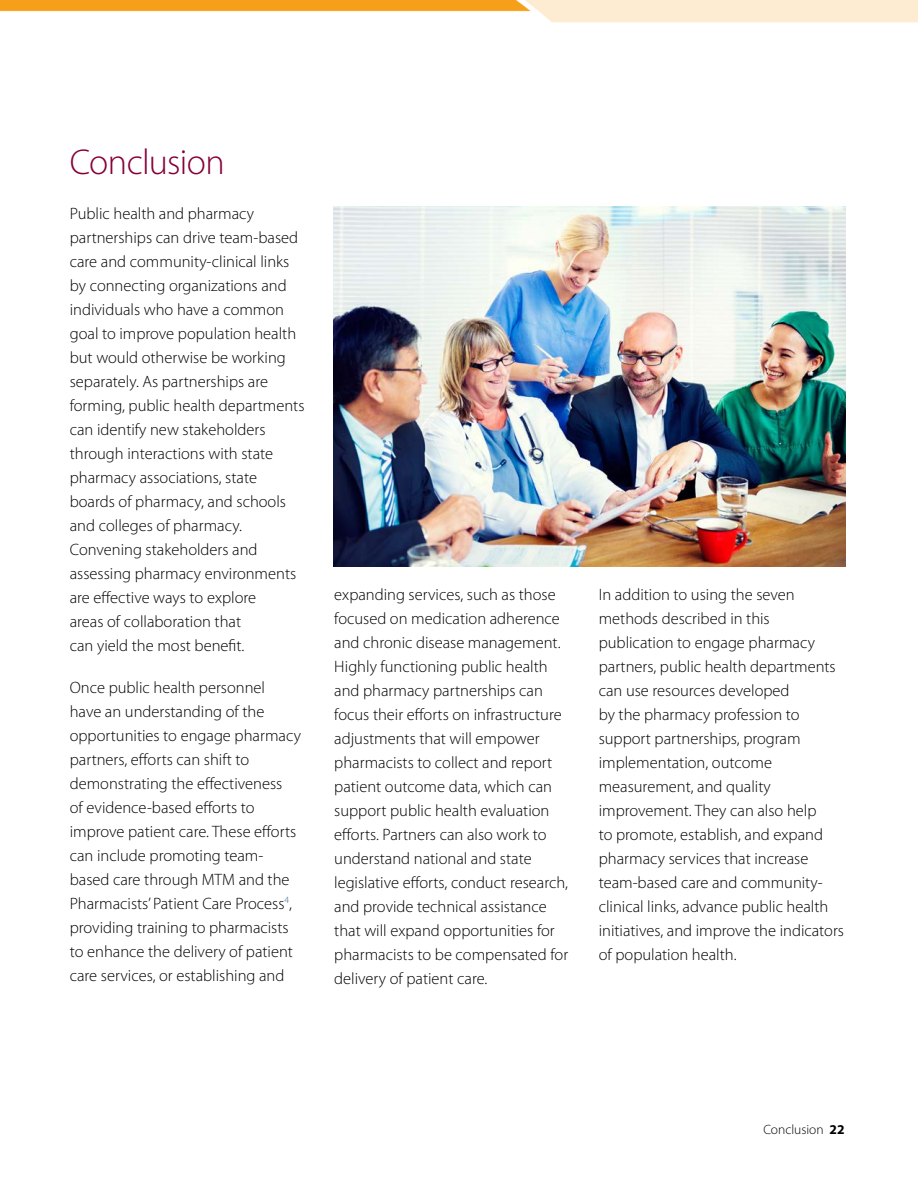
<style>
.page{position:relative;width:918px;height:1188px;background:#fff}
.page>*{position:absolute;margin:0;border:0;box-sizing:border-box;transform-origin:0 0}
.t1{font:300 36px "Myriad Pro";letter-spacing:-.02em;color:#860038}
.t2{font:300 16.5px/24px "Myriad Pro";color:#000}
.t3{font:300 13.5px "Myriad Pro";letter-spacing:-.005em;color:#000}
.s1{font-weight:700}
</style>
<div class="page">
<img style="left:0;top:0;width:918px;height:22px">
<img style="left:334px;top:206px;width:512px;height:361px">
<h2 class="t1" style="left:70px;top:142px;width:157px">Conclusion</h2>
<p class="t2" style="left:70px;top:202px;width:236px">Public health and pharmacy partnerships can drive team-based care and community-clinical links by connecting organizations and individuals who have a common goal to improve population health but would otherwise be working separately. As partnerships are forming, public health departments can identify new stakeholders through interactions with state pharmacy associations, state boards of pharmacy, and schools and colleges of pharmacy.<br>Convening stakeholders and assessing pharmacy environments are effective ways to explore<br>areas of collaboration that<br>can yield the most benefit.</p>
<p class="t2" style="left:70px;top:676px;width:233px">Once public health personnel<br>have an understanding of the opportunities to engage pharmacy partners, efforts can shift to demonstrating the effectiveness<br>of evidence-based efforts to improve patient care. These efforts can include promoting team&shy;based care through MTM and the<br>Pharmacists’ Patient Care Process<sup>4</sup>, providing training to pharmacists to enhance the delivery of patient care services, or establishing and</p>
<p class="t2" style="left:334px;top:582px;width:235px">expanding services, such as those focused on medication adherence and chronic disease management.<br>Highly functioning public health and pharmacy partnerships can focus their efforts on infrastructure adjustments that will empower pharmacists to collect and report patient outcome data, which can support public health evaluation efforts. Partners can also work to understand national and state legislative efforts, conduct research, and provide technical assistance that will expand opportunities for pharmacists to be compensated for delivery of patient care.</p>
<p class="t2" style="left:599px;top:582px;width:247px">In addition to using the seven methods described in this publication to engage pharmacy partners, public health departments can use resources developed<br>by the pharmacy profession to support partnerships, program implementation, outcome measurement, and quality improvement. They can also help<br>to promote, establish, and expand pharmacy services that increase team-based care and community&shy;clinical links, advance public health initiatives, and improve the indicators of population health.</p>
<p class="t3" style="left:763px;top:1122px;width:83px">Conclusion <span class="s1">22</span></p>
</div>
